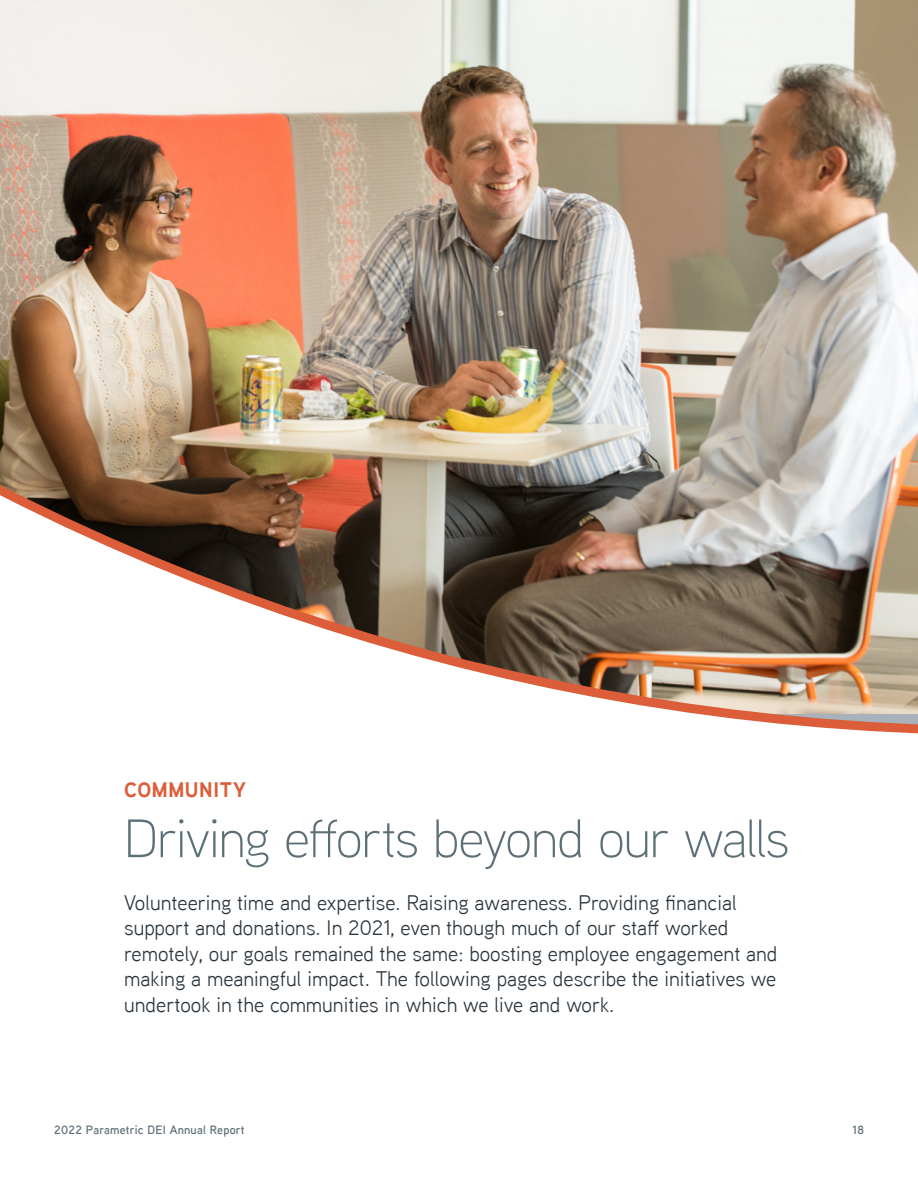
<style>
.page{position:relative;width:918px;height:1188px;background:#fff}
.page>*{position:absolute;margin:0;border:0;box-sizing:border-box;transform-origin:0 0}
.t1{font:300 54px "Aaux Next";letter-spacing:-.03em;color:#5c6f76}
.t2{font:21px/25.5px "Aaux Next";color:#29333b}
.t3{font:700 21px "Aaux Next";letter-spacing:.03em;color:#db5d39}
.t4{font:600 12px "Aaux Next";letter-spacing:.02em;color:#5c6f76}
</style>
<div class="page">
<img style="left:1px;top:0;width:917px;height:334px">
<img style="left:0;top:334px;width:918px;height:400px">
<p class="t3" style="left:124px;top:775px;width:123px">COMMUNITY</p>
<h1 class="t1" style="left:124px;top:803px;width:667px">Driving efforts beyond our walls</h1>
<p class="t2" style="left:124px;top:889px;width:655px">Volunteering time and expertise. Raising awareness. Providing financial support and donations. In 2021, even though much of our staff worked remotely, our goals remained the same: boosting employee engagement and making a meaningful impact. The following pages describe the initiatives we undertook in the communities in which we live and work.</p>
<p class="t4" style="left:54px;top:1121px;width:192px">2022 Parametric DEI Annual Report</p>
<p class="t4" style="left:853px;top:1122px;width:13px">18</p>
</div>
